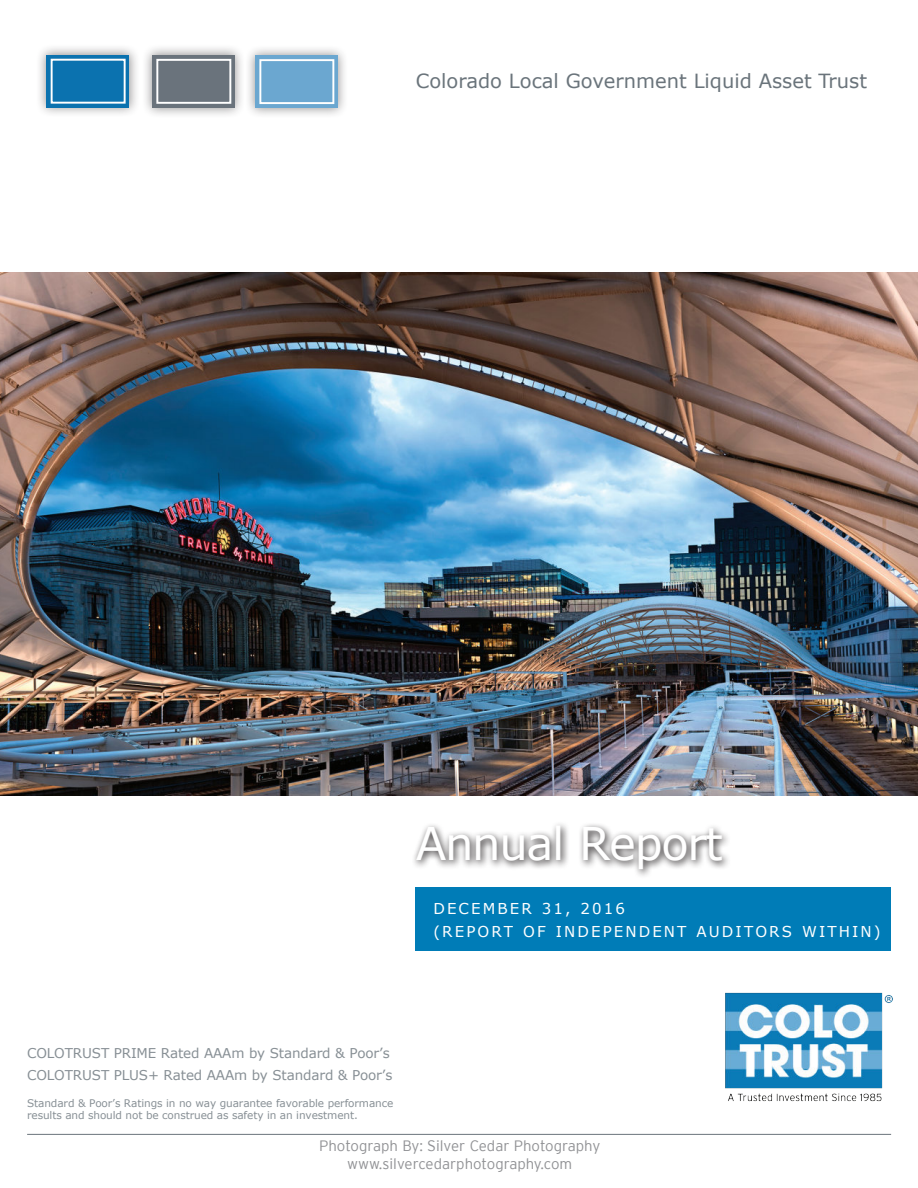
<style>
.page{position:relative;width:918px;height:1188px;background:#fff}
.page>*{position:absolute;margin:0;border:0;box-sizing:border-box;transform-origin:0 0}
.t1{font:45px "Verdana";letter-spacing:-.03em;color:#fff}
.t2{font:19.5px "Verdana";color:#6a747b}
.t3{font:300 15px/18px "Interstate";color:#919295;text-align:center}
.t4{font:15px/22.5px "Verdana";letter-spacing:.14em;color:#fff}
.t5{font:13.5px/22.5px "Verdana";letter-spacing:-.01em;color:#6a747b}
.t6{font:10.5px/12px "Verdana";letter-spacing:-.01em;color:#6a747b}
</style>
<div class="page">
<img style="left:0;top:272px;width:918px;height:523px">
<div style="left:416px;top:887px;width:475px;height:63px;background:#007cb7"></div>
<hr style="left:27px;top:1134px;width:864px;height:1px;background:#6a747b">
<svg style="left:414px;top:824px;width:314px;height:52px"></svg>
<img style="left:725px;top:992px;width:168px;height:110px">
<div style="left:36px;top:44px;width:104px;height:74px;background:#231f20;opacity:.5"></div>
<div style="left:46px;top:55px;width:83px;height:53px;background:#0b72af"></div>
<div style="left:51px;top:59px;width:75px;height:45px;border:2px solid #fff"></div>
<div style="left:141px;top:44px;width:105px;height:74px;background:#231f20;opacity:.5"></div>
<div style="left:152px;top:55px;width:83px;height:53px;background:#6a737c"></div>
<div style="left:156px;top:59px;width:75px;height:45px;border:2px solid #fff"></div>
<div style="left:244px;top:45px;width:105px;height:74px;background:#231f20;opacity:.5"></div>
<div style="left:255px;top:55px;width:83px;height:53px;background:#6ba7d0"></div>
<div style="left:259px;top:59px;width:75px;height:45px;border:2px solid #fff"></div>
<h2 class="t2" style="left:416px;top:69px;width:453px">Colorado Local Government Liquid Asset Trust</h2>
<h1 class="t1" style="left:416px;top:815px;width:309px">Annual Report</h1>
<h3 class="t4" style="left:433px;top:898px;width:449px">DECEMBER 31, 2016<br>(REPORT OF INDEPENDENT AUDITORS WITHIN)</h3>
<p class="t5" style="left:27px;top:1042px;width:367px">COLOTRUST PRIME Rated AAAm by Standard &amp; Poor’s<br>COLOTRUST PLUS+ Rated AAAm by Standard &amp; Poor’s</p>
<p class="t6" style="left:27px;top:1098px;width:368px">Standard &amp; Poor’s Ratings in no way guarantee favorable performance results and should not be construed as safety in an investment.</p>
<h3 class="t3" style="left:319px;top:1137px;width:283px">Photograph By: Silver Cedar Photography www.silvercedarphotography.com</h3>
</div>
